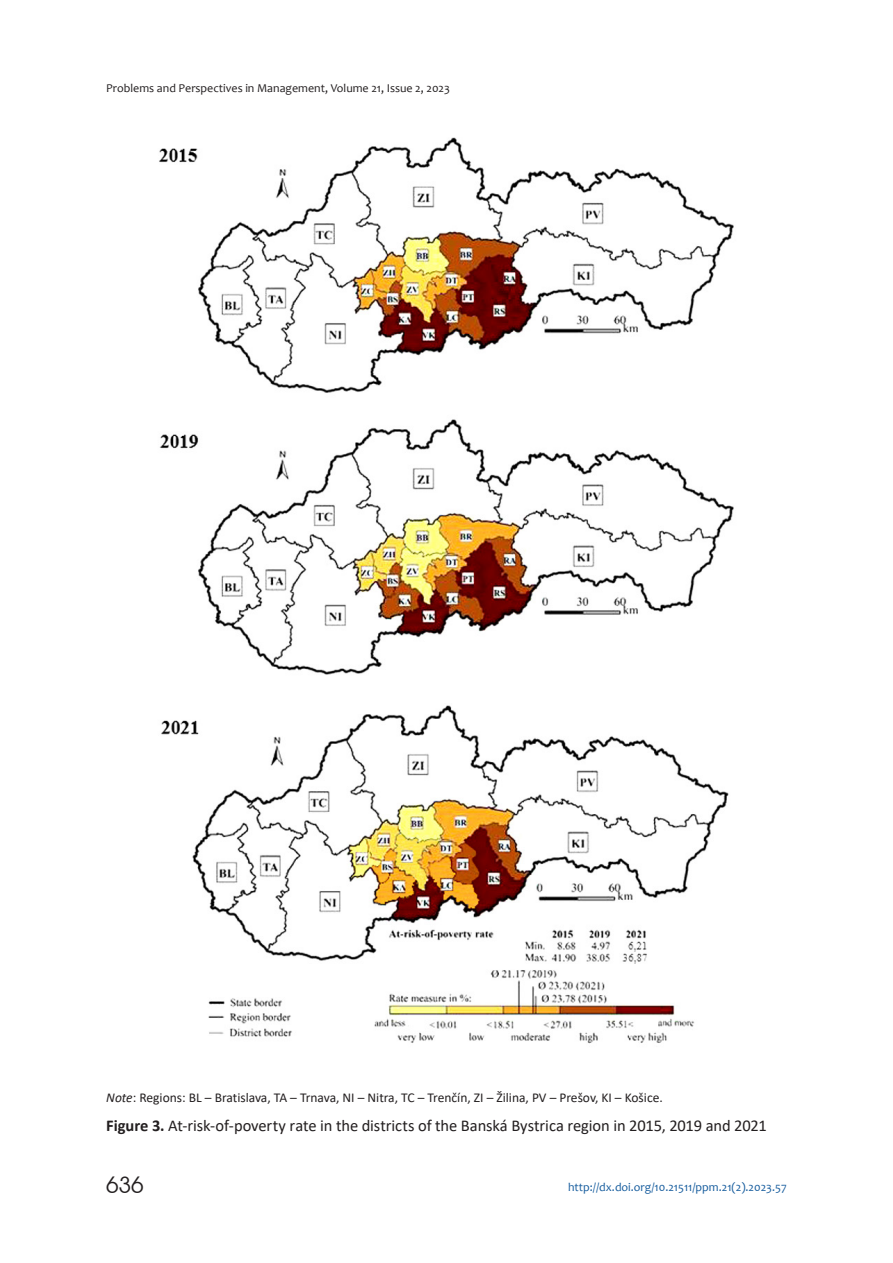
<style>
.page{position:relative;width:893px;height:1263px;background:#fff}
.page>*{position:absolute;margin:0;border:0;box-sizing:border-box;transform-origin:0 0}
.t1{font:22.5px "Avant Garde Gothic C";color:#231f20}
.t2{font:16.5px "Calibri";letter-spacing:-.01em;color:#231f20}
.t3{font:13.5px "Calibri";color:#231f20}
.t4{font:12px "Candara";color:#231f20}
.t5{font:12px "Candara";color:#175d9e}
.s1{font-style:italic}
.s2{font-weight:700}
</style>
<div class="page">
<img style="left:159px;top:137px;width:575px;height:907px">
<p class="t4" style="left:106px;top:83px;width:345px">Problems and Perspectives in Management, Volume 21, Issue 2, 2023</p>
<p class="t3" style="left:106px;top:1088px;width:558px"><span class="s1">Note</span>: Regions: BL – Bratislava, TA – Trnava, NI – Nitra, TC – Trenčín, ZI – Žilina, PV – Prešov, KI – Košice.</p>
<p class="t2" style="left:106px;top:1114px;width:662px"><span class="s2">Figure 3.</span> At-risk-of-poverty rate in the districts of the Banská Bystrica region in 2015, 2019 and 2021</p>
<h1 class="t1" style="left:106px;top:1172px;width:39px">636</h1>
<p class="t5" style="left:568px;top:1182px;width:220px">http://dx.doi.org/10.21511/ppm.21(2).2023.57</p>
</div>
